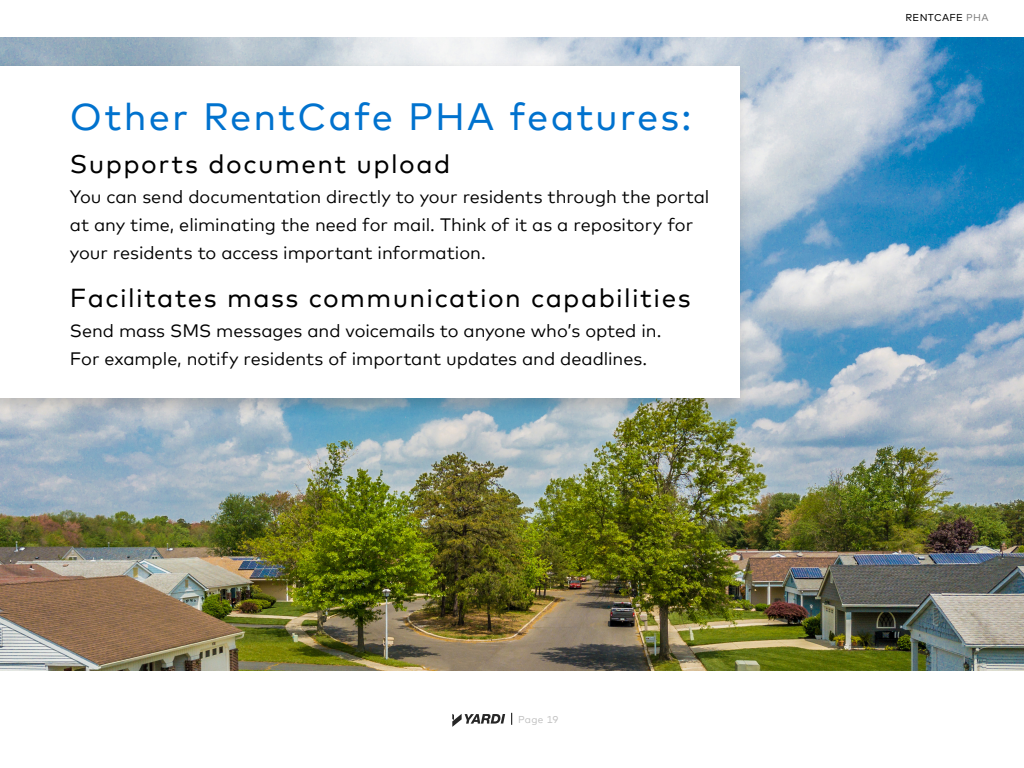
<style>
.page{position:relative;width:1024px;height:768px;background:#fff}
.page>*{position:absolute;margin:0;border:0;box-sizing:border-box;transform-origin:0 0}
.t1{font:38px "Mark Offc Pro";letter-spacing:.05em;color:#0072ce}
.Body_Paragraph_1{font:26px "Mark Offc Pro";letter-spacing:.055em;color:#000}
.Body_Paragraph_1-2{font:18px/28px "Mark Offc Pro";letter-spacing:-.005em;color:#000}
.t2{font:10px "Mark Offc Pro";letter-spacing:.03em;color:#000}
.t3{font:10px "Mark Offc Pro";letter-spacing:.02em;color:#bfbfbf}
.s1{color:#808080}
</style>
<div class="page">
<img style="left:0;top:37px;width:1024px;height:633px">
<div style="left:0;top:58px;width:750px;height:361px;background:#000;opacity:.19"></div>
<div style="left:0;top:67px;width:740px;height:331px;background:#fff"></div>
<svg style="left:452px;top:714px;width:53px;height:13px"></svg>
<svg style="left:511px;top:713px;width:1px;height:12px"></svg>
<h3 class="t1" style="left:70px;top:88px;width:623px">Other RentCafe PHA features:</h3>
<h3 class="Body_Paragraph_1" style="left:70px;top:144px;width:382px">Supports document upload</h3>
<h3 class="Body_Paragraph_1-2" style="left:70px;top:181px;width:641px">You can send documentation directly to your residents through the portal at any time, eliminating the need for mail. Think of it as a repository for your residents to access important information.</h3>
<p class="Body_Paragraph_1" style="left:70px;top:278px;width:622px">Facilitates mass communication capabilities</p>
<p class="Body_Paragraph_1-2" style="left:70px;top:315px;width:593px">Send mass SMS messages and voicemails to anyone who’s opted in.<br>For example, notify residents of important updates and deadlines.</p>
<p class="t3" style="left:518px;top:712px;width:42px">Page 19</p>
<p class="t2" style="left:906px;top:10px;width:84px">RENTCAFE <span class="s1">PHA</span></p>
</div>
